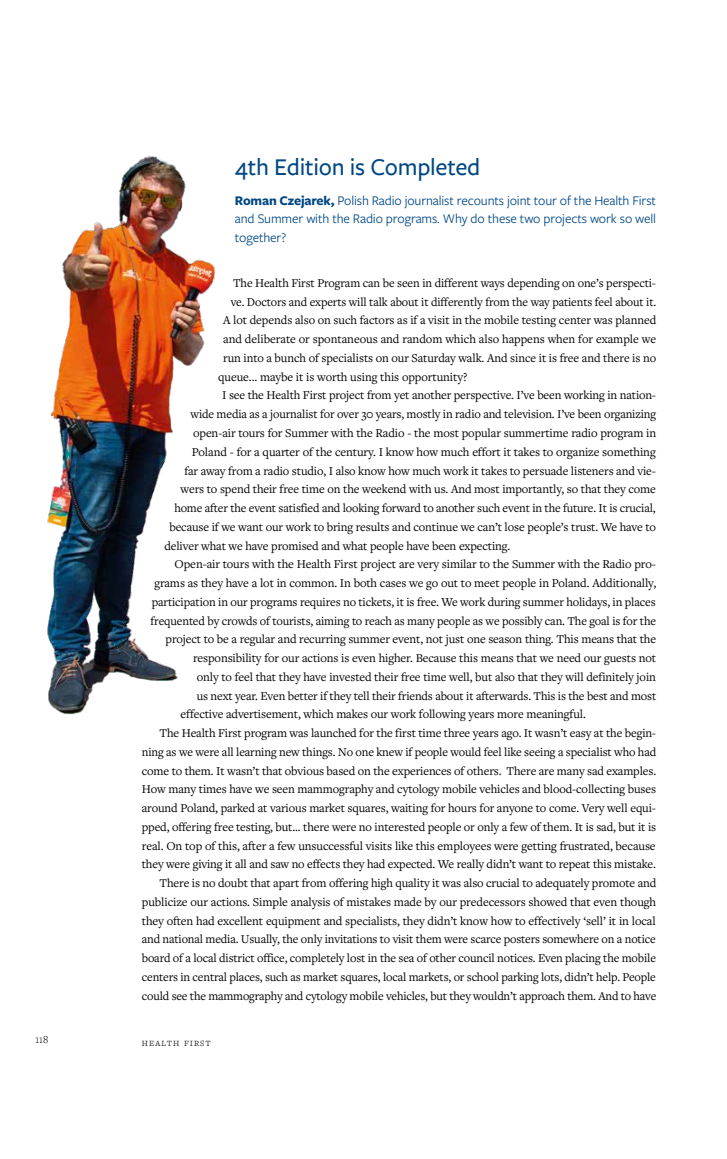
<style>
.page{position:relative;width:727px;height:1159px;background:#fff}
.page>*{position:absolute;margin:0;border:0;box-sizing:border-box;transform-origin:0 0}
.t1{font:500 25px "Freight Sans Pro";letter-spacing:-.01em;color:#004884}
.t2{font:13.75px/18.8px "Freight Sans Pro";letter-spacing:-.01em;color:#004884;text-align:justify}
.t3{font:12.5px "Freight Text Pro";letter-spacing:-.01em;color:#000}
.t4{font:300 11.25px "Freight Text Pro";letter-spacing:.09em;color:#000}
.s1{font-weight:700}
</style>
<div class="page">
<img style="left:47px;top:155px;width:169px;height:560px">
<h1 class="t1" style="left:235px;top:150px;width:247px">4th Edition is Completed</h1>
<p class="t2" style="left:235px;top:190px;width:422px"><span class="s1">Roman Czejarek,</span> Polish Radio journalist recounts joint tour of the Health First and Summer with the Radio programs. Why do these two projects work so well together?</p>
<p class="t3" style="left:233px;top:275px;width:424px">The Health First Program can be seen in different ways depending on one’s perspecti-</p>
<p class="t3" style="left:230px;top:293px;width:427px">ve. Doctors and experts will talk about it differently from the way patients feel about it.</p>
<p class="t3" style="left:223px;top:312px;width:434px">A lot depends also on such factors as if a visit in the mobile testing center was planned</p>
<p class="t3" style="left:223px;top:331px;width:434px">and deliberate or spontaneous and random which also happens when for example we</p>
<p class="t3" style="left:223px;top:350px;width:434px">run into a bunch of specialists on our Saturday walk. And since it is free and there is no</p>
<p class="t3" style="left:218px;top:368px;width:251px">queue... maybe it is worth using this opportunity?</p>
<p class="t3" style="left:222px;top:387px;width:435px">I see the Health First project from yet another perspective. I’ve been working in nation-</p>
<p class="t3" style="left:190px;top:406px;width:467px">wide media as a journalist for over 30 years, mostly in radio and television. I’ve been organizing</p>
<p class="t3" style="left:193px;top:425px;width:464px">open-air tours for Summer with the Radio - the most popular summertime radio program in</p>
<p class="t3" style="left:192px;top:443px;width:465px">Poland - for a quarter of the century. I know how much effort it takes to organize something</p>
<p class="t3" style="left:184px;top:462px;width:473px">far away from a radio studio, I also know how much work it takes to persuade listeners and vie-</p>
<p class="t3" style="left:180px;top:481px;width:476px">wers to spend their free time on the weekend with us. And most importantly, so that they come</p>
<p class="t3" style="left:174px;top:500px;width:482px">home after the event satisfied and looking forward to another such event in the future. It is crucial,</p>
<p class="t3" style="left:169px;top:518px;width:488px">because if we want our work to bring results and continue we can’t lose people’s trust. We have to</p>
<p class="t3" style="left:164px;top:537px;width:347px">deliver what we have promised and what people have been expecting.</p>
<p class="t3" style="left:174px;top:556px;width:483px">Open-air tours with the Health First project are very similar to the Summer with the Radio pro-</p>
<p class="t3" style="left:154px;top:575px;width:503px">grams as they have a lot in common. In both cases we go out to meet people in Poland. Additionally,</p>
<p class="t3" style="left:152px;top:593px;width:505px">participation in our programs requires no tickets, it is free. We work during summer holidays, in places</p>
<p class="t3" style="left:150px;top:612px;width:507px">frequented by crowds of tourists, aiming to reach as many people as we possibly can. The goal is for the</p>
<p class="t3" style="left:165px;top:631px;width:492px">project to be a regular and recurring summer event, not just one season thing. This means that the</p>
<p class="t3" style="left:193px;top:650px;width:464px">responsibility for our actions is even higher. Because this means that we need our guests not</p>
<p class="t3" style="left:197px;top:668px;width:460px">only to feel that they have invested their free time well, but also that they will definitely join</p>
<p class="t3" style="left:197px;top:687px;width:461px">us next year. Even better if they tell their friends about it afterwards. This is the best and most</p>
<p class="t3" style="left:180px;top:706px;width:406px">effective advertisement, which makes our work following years more meaningful.</p>
<p class="t3" style="left:159px;top:725px;width:498px">The Health First program was launched for the first time three years ago. It wasn’t easy at the begin-</p>
<p class="t3" style="left:142px;top:743px;width:515px">ning as we were all learning new things. No one knew if people would feel like seeing a specialist who had</p>
<p class="t3" style="left:142px;top:762px;width:515px">come to them. It wasn’t that obvious based on the experiences of others. There are many sad examples.</p>
<p class="t3" style="left:142px;top:781px;width:515px">How many times have we seen mammography and cytology mobile vehicles and blood-collecting buses</p>
<p class="t3" style="left:142px;top:800px;width:515px">around Poland, parked at various market squares, waiting for hours for anyone to come. Very well equi-</p>
<p class="t3" style="left:142px;top:818px;width:515px">pped, offering free testing, but... there were no interested people or only a few of them. It is sad, but it is</p>
<p class="t3" style="left:142px;top:837px;width:515px">real. On top of this, after a few unsuccessful visits like this employees were getting frustrated, because</p>
<p class="t3" style="left:142px;top:856px;width:515px">they were giving it all and saw no effects they had expected. We really didn’t want to repeat this mistake.</p>
<p class="t3" style="left:159px;top:875px;width:498px">There is no doubt that apart from offering high quality it was also crucial to adequately promote and</p>
<p class="t3" style="left:142px;top:893px;width:515px">publicize our actions. Simple analysis of mistakes made by our predecessors showed that even though</p>
<p class="t3" style="left:142px;top:912px;width:515px">they often had excellent equipment and specialists, they didn’t know how to effectively ‘sell’ it in local</p>
<p class="t3" style="left:142px;top:931px;width:515px">and national media. Usually, the only invitations to visit them were scarce posters somewhere on a notice</p>
<p class="t3" style="left:142px;top:950px;width:515px">board of a local district office, completely lost in the sea of other council notices. Even placing the mobile</p>
<p class="t3" style="left:142px;top:968px;width:515px">centers in central places, such as market squares, local markets, or school parking lots, didn’t help. People</p>
<p class="t3" style="left:142px;top:987px;width:516px">could see the mammography and cytology mobile vehicles, but they wouldn’t approach them. And to have</p>
<p class="t4" style="left:35px;top:1032px;width:14px">118</p>
<p class="t4" style="left:142px;top:1034px;width:70px">Health First</p>
</div>
